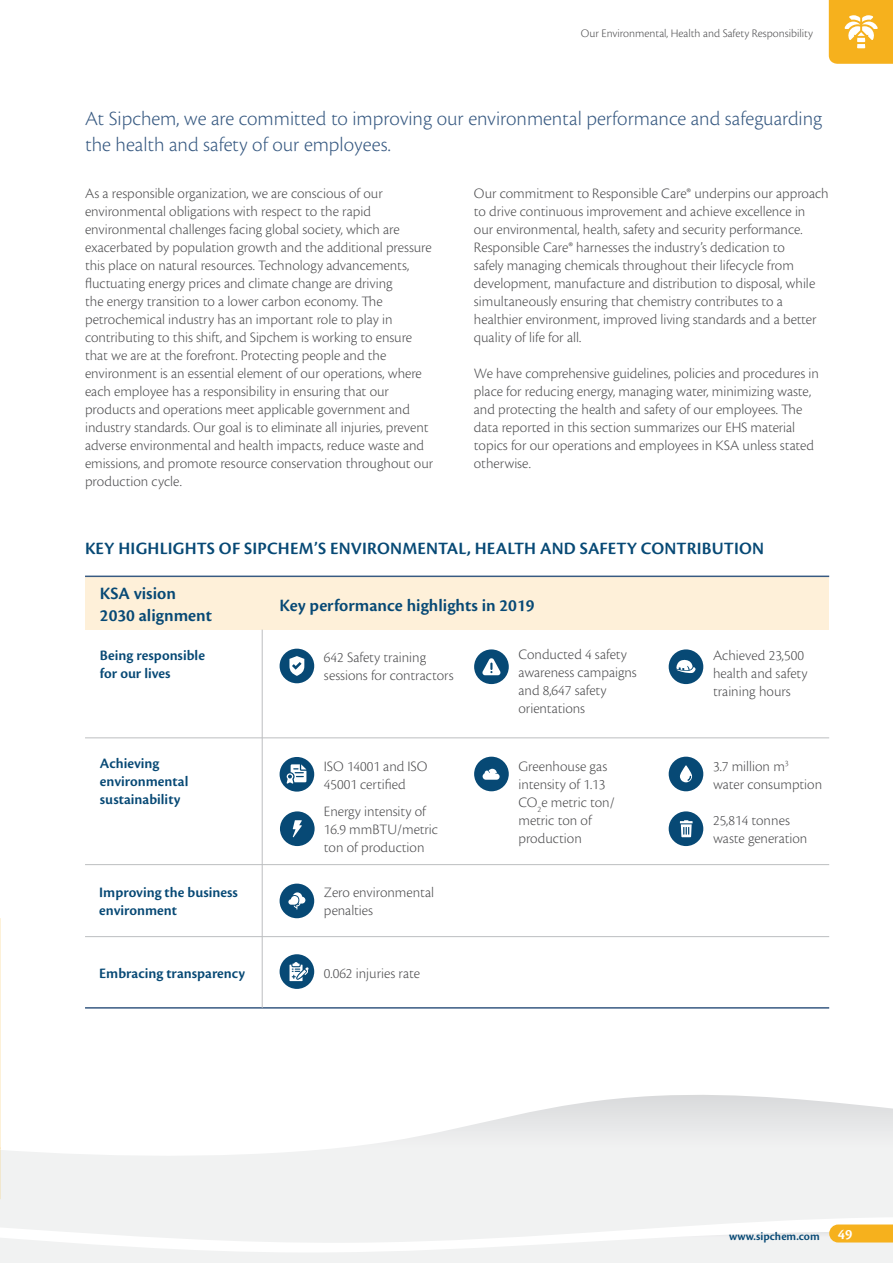
<style>
.page{position:relative;width:893px;height:1263px;background:#fff}
.page>*{position:absolute;margin:0;border:0;box-sizing:border-box;transform-origin:0 0}
.t1{font:300 21px/25.2px "Cronos Pro";color:#385a82}
.t2{font:600 18px/21.6px "Cronos Pro";letter-spacing:.005em;color:#074975}
.t3{font:300 15px/18px "Cronos Pro";color:#4d4d4f}
.t4{font:600 15px/18px "Cronos Pro";color:#074975}
.t5{font:300 12px "Cronos Pro";color:#4d4d4f}
.t6{font:600 12px "Cronos Pro";color:#074975}
.s1{font-size:15px;color:#fff}
</style>
<div class="page">
<svg style="left:1px;top:1095px;width:892px;height:118px"></svg>
<img style="left:0;top:0;width:1px;height:1263px">
<svg style="left:0;top:918px;width:1px;height:281px"></svg>
<div style="left:85px;top:576px;width:743px;height:54px;background:#fef0d9"></div>
<div style="left:474px;top:757px;width:35px;height:34px;background:#074975;border-radius:50%"></div>
<div style="left:669px;top:757px;width:34px;height:34px;background:#074975;border-radius:50%"></div>
<div style="left:280px;top:811px;width:35px;height:35px;background:#074975;border-radius:50%"></div>
<div style="left:669px;top:811px;width:34px;height:35px;background:#074975;border-radius:50%"></div>
<div style="left:280px;top:884px;width:34px;height:34px;background:#074975;border-radius:50%"></div>
<div style="left:280px;top:954px;width:34px;height:35px;background:#074975;border-radius:50%"></div>
<hr style="left:85px;top:864px;width:744px;height:1px;background:#bcbec0">
<hr style="left:85px;top:737px;width:744px;height:1px;background:#bcbec0">
<hr style="left:85px;top:936px;width:744px;height:1px;background:#bcbec0">
<hr style="left:85px;top:1007px;width:744px;height:1px;background:#385a82">
<hr style="left:85px;top:576px;width:744px;height:1px;background:#385a82">
<div style="left:280px;top:649px;width:34px;height:34px;background:#074975;border-radius:50%"></div>
<div style="left:280px;top:757px;width:34px;height:35px;background:#074975;border-radius:50%"></div>
<div style="left:474px;top:649px;width:35px;height:35px;background:#074975;border-radius:50%"></div>
<div style="left:669px;top:649px;width:34px;height:35px;background:#074975;border-radius:50%"></div>
<svg style="left:287px;top:764px;width:19px;height:20px"></svg>
<svg style="left:676px;top:659px;width:20px;height:14px"></svg>
<svg style="left:482px;top:658px;width:19px;height:17px"></svg>
<svg style="left:483px;top:769px;width:17px;height:11px"></svg>
<svg style="left:680px;top:765px;width:12px;height:17px"></svg>
<svg style="left:293px;top:820px;width:9px;height:17px"></svg>
<svg style="left:680px;top:820px;width:13px;height:17px"></svg>
<svg style="left:288px;top:892px;width:17px;height:17px"></svg>
<svg style="left:289px;top:962px;width:20px;height:19px"></svg>
<hr style="left:262px;top:630px;width:1px;height:378px;background:#bcbec0">
<svg style="left:289px;top:656px;width:15px;height:20px"></svg>
<svg style="left:0;top:1213px;width:893px;height:50px"></svg>
<svg style="left:829px;top:0;width:64px;height:64px;background:#f7ba37"></svg>
<p class="t5" style="left:581px;top:26px;width:233px">Our Environmental, Health and Safety Responsibility</p>
<h1 class="t1" style="left:85px;top:106px;width:739px">At Sipchem, we are committed to improving our environmental performance and safeguarding the health and safety of our employees.</h1>
<p class="t3" style="left:85px;top:184px;width:350px">As a responsible organization, we are conscious of our environmental obligations with respect to the rapid environmental challenges facing global society, which are exacerbated by population growth and the additional pressure this place on natural resources. Technology advancements, fluctuating energy prices and climate change are driving<br>the energy transition to a lower carbon economy. The petrochemical industry has an important role to play in contributing to this shift, and Sipchem is working to ensure that we are at the forefront. Protecting people and the environment is an essential element of our operations, where each employee has a responsibility in ensuring that our products and operations meet applicable government and industry standards. Our goal is to eliminate all injuries, prevent adverse environmental and health impacts, reduce waste and emissions, and promote resource conservation throughout our production cycle.</p>
<p class="t3" style="left:474px;top:184px;width:356px">Our commitment to Responsible Care® underpins our approach to drive continuous improvement and achieve excellence in<br>our environmental, health, safety and security performance.<br>Responsible Care® harnesses the industry’s dedication to<br>safely managing chemicals throughout their lifecycle from development, manufacture and distribution to disposal, while simultaneously ensuring that chemistry contributes to a healthier environment, improved living standards and a better quality of life for all.</p>
<p class="t3" style="left:474px;top:364px;width:346px">We have comprehensive guidelines, policies and procedures in place for reducing energy, managing water, minimizing waste, and protecting the health and safety of our employees. The data reported in this section summarizes our EHS material topics for our operations and employees in KSA unless stated otherwise.</p>
<p class="t2" style="left:85px;top:538px;width:195px">Key highlights of Sipchem</p>
<p class="t2" style="left:314px;top:538px;width:452px">’s environmental, health and safety contribution</p>
<p class="t2" style="left:100px;top:583px;width:114px">KSA vision<br>2030 alignment</p>
<p class="t4" style="left:100px;top:646px;width:107px">Being responsible for our lives</p>
<p class="t4" style="left:100px;top:754px;width:90px">Achieving environmental sustainability</p>
<p class="t4" style="left:99px;top:884px;width:140px">Improving the business environment</p>
<p class="t4" style="left:99px;top:964px;width:147px">Embracing transparency</p>
<p class="t2" style="left:280px;top:594px;width:256px">Key performance highlights in 2019</p>
<p class="t3" style="left:324px;top:649px;width:131px">642 Safety training sessions for contractors</p>
<p class="t3" style="left:518px;top:645px;width:120px">Conducted 4 safety awareness campaigns and 8,647 safety orientations</p>
<p class="t3" style="left:713px;top:646px;width:96px">Achieved 23,500 health and safety training hours</p>
<p class="t3" style="left:324px;top:757px;width:105px">ISO 14001 and ISO<br>45001 certified</p>
<p class="t3" style="left:518px;top:757px;width:98px">Greenhouse gas intensity of 1.13<br>CO<sub>2</sub>e metric ton/ metric ton of production</p>
<p class="t3" style="left:713px;top:757px;width:111px">3.7 million m<sup>3 </sup>water consumption</p>
<p class="t3" style="left:324px;top:802px;width:116px">Energy intensity of<br>16.9 mmBTU/metric ton of production</p>
<p class="t3" style="left:713px;top:811px;width:96px">25,814 tonnes waste generation</p>
<p class="t3" style="left:324px;top:883px;width:112px">Zero environmental penalties</p>
<p class="t3" style="left:324px;top:964px;width:97px">0.062 injuries rate</p>
<p class="t6" style="left:729px;top:1229px;width:125px">www.sipchem.com <span class="s1">49</span></p>
</div>
